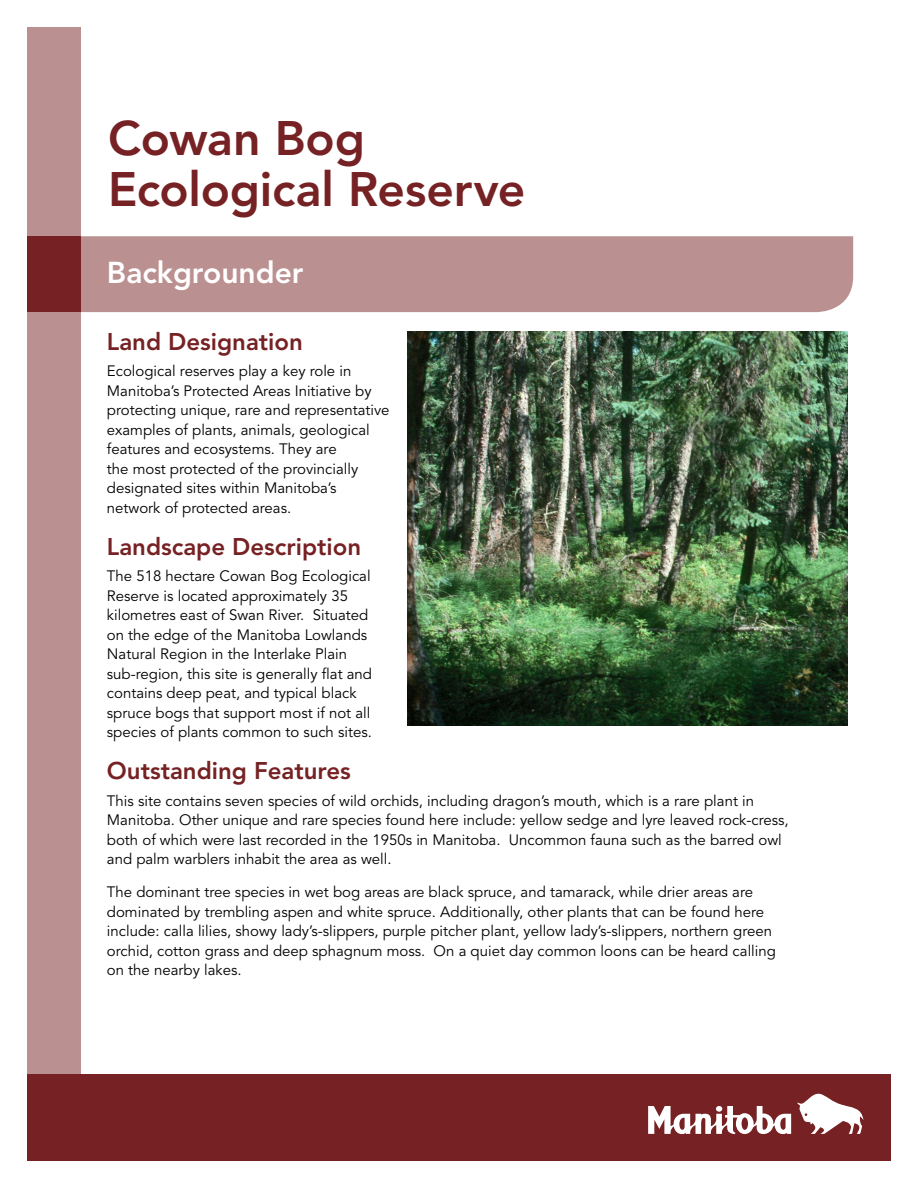
<style>
.page{position:relative;width:918px;height:1188px;background:#fff}
.page>*{position:absolute;margin:0;border:0;box-sizing:border-box;transform-origin:0 0}
.t1{font:800 48px/51px "Avenir LT Std";letter-spacing:-.005em;color:#762123}
.t2{font:800 30px "Avenir LT Std";color:#fff}
.t3{font:800 24px "Avenir LT Std";color:#762123}
.t4{font:15px/19.5px "Avenir LT Std";color:#000}
</style>
<div class="page">
<div style="left:81px;top:236px;width:772px;height:76px;background:#bb9091"></div>
<div style="left:28px;top:27px;width:53px;height:1049px;background:#bb9091"></div>
<div style="left:27px;top:1074px;width:864px;height:87px;background:#762123"></div>
<svg style="left:797px;top:1093px;width:66px;height:41px"></svg>
<svg style="left:648px;top:1106px;width:143px;height:28px"></svg>
<div style="left:28px;top:236px;width:53px;height:76px;background:#762123"></div>
<img style="left:407px;top:332px;width:441px;height:394px">
<h1 class="t1" style="left:108px;top:113px;width:419px">Cowan Bog<br>Ecological Reserve</h1>
<h2 class="t2" style="left:107px;top:255px;width:198px">Backgrounder</h2>
<h3 class="t3" style="left:107px;top:327px;width:198px">Land Designation</h3>
<p class="t4" style="left:107px;top:362px;width:284px">Ecological reserves play a key role in Manitoba’s Protected Areas Initiative by protecting unique, rare and representative examples of plants, animals, geological features and ecosystems. They are<br>the most protected of the provincially designated sites within Manitoba’s network of protected areas.</p>
<h3 class="t3" style="left:107px;top:532px;width:256px">Landscape Description</h3>
<p class="t4" style="left:107px;top:567px;width:267px">The 518 hectare Cowan Bog Ecological Reserve is located approximately 35 kilometres east of Swan River. Situated on the edge of the Manitoba Lowlands Natural Region in the Interlake Plain sub-region, this site is generally flat and contains deep peat, and typical black spruce bogs that support most if not all species of plants common to such sites.</p>
<h3 class="t3" style="left:107px;top:757px;width:246px">Outstanding Features</h3>
<p class="t4" style="left:107px;top:791px;width:683px">This site contains seven species of wild orchids, including dragon’s mouth, which is a rare plant in Manitoba. Other unique and rare species found here include: yellow sedge and lyre leaved rock-cress, both of which were last recorded in the 1950s in Manitoba. Uncommon fauna such as the barred owl and palm warblers inhabit the area as well.</p>
<p class="t4" style="left:107px;top:883px;width:671px">The dominant tree species in wet bog areas are black spruce, and tamarack, while drier areas are dominated by trembling aspen and white spruce. Additionally, other plants that can be found here include: calla lilies, showy lady’s-slippers, purple pitcher plant, yellow lady’s-slippers, northern green orchid, cotton grass and deep sphagnum moss. On a quiet day common loons can be heard calling on the nearby lakes.</p>
</div>
